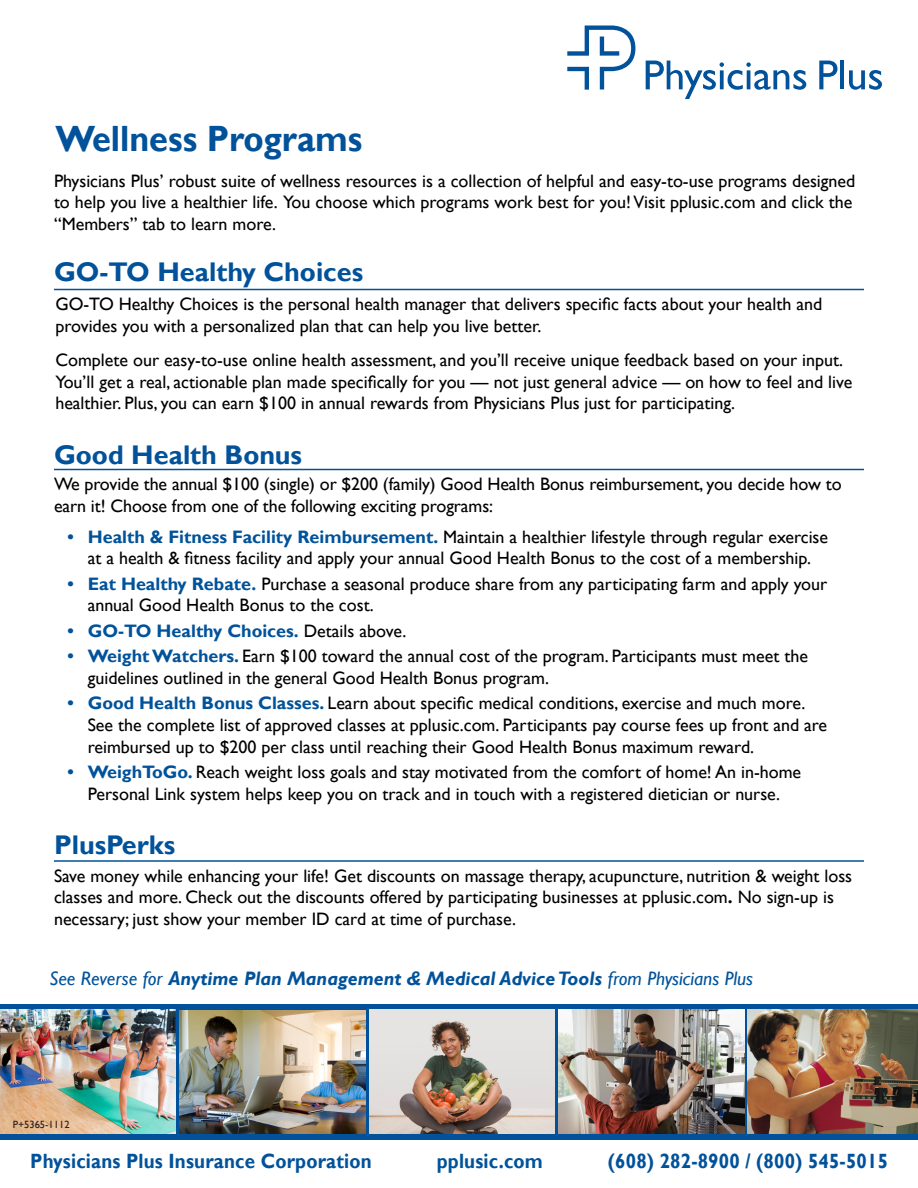
<style>
.page{position:relative;width:918px;height:1188px;background:#fff}
.page>*{position:absolute;margin:0;border:0;box-sizing:border-box;transform-origin:0 0}
.t1{font:700 36.45px "Gill Sans";color:#01529a;scale:.93 1}
.t2{font:700 27px "Gill Sans";color:#01529a}
.t3{font:700 20.7px "Gill Sans";letter-spacing:.01em;color:#01529a;scale:.91 1}
.t4{font:italic 700 19.5px "Gill Sans";color:#01529a}
.t5{font:18px/21.6px "Gill Sans";color:#000}
.t6{font:700 18px "Gill Sans";color:#01529a}
.t7{font:10.5px "Gill Sans";color:#231f20}
.s1{font-weight:700;color:#01529a}
.s2{font-weight:400;color:#000}
.s3{font-weight:700}
.s4{font-weight:400}
</style>
<div class="page">
<hr style="left:54px;top:289px;width:810px;height:1px;background:#01529a">
<hr style="left:54px;top:469px;width:810px;height:1px;background:#01529a">
<hr style="left:54px;top:860px;width:810px;height:2px;background:#01529a">
<div style="left:0;top:1004px;width:918px;height:136px;background:#01529a"></div>
<img style="left:0;top:1010px;width:176px;height:124px">
<img style="left:180px;top:1010px;width:186px;height:124px">
<img style="left:369px;top:1010px;width:186px;height:124px">
<img style="left:558px;top:1010px;width:187px;height:124px">
<img style="left:747px;top:1010px;width:171px;height:124px">
<svg style="left:646px;top:61px;width:160px;height:38px"></svg>
<svg style="left:819px;top:61px;width:18px;height:28px"></svg>
<hr style="left:840px;top:61px;width:4px;height:28px;background:#01529a">
<svg style="left:849px;top:70px;width:33px;height:20px"></svg>
<svg style="left:567px;top:26px;width:68px;height:64px"></svg>
<p class="t1" style="left:55px;top:117px;width:332px">Wellness Programs</p>
<p class="t5" style="left:54px;top:170px;width:803px">Physicians Plus’ robust suite of wellness resources is a collection of helpful and easy-to-use programs designed to help you live a healthier life. You choose which programs work best for you! Visit pplusic.com and click the “Members” tab to learn more.</p>
<p class="t2" style="left:54px;top:256px;width:311px">GO-TO Healthy Choices</p>
<p class="t5" style="left:55px;top:294px;width:768px">GO-TO Healthy Choices is the personal health manager that delivers specific facts about your health and</p>
<p class="t5" style="left:55px;top:316px;width:487px">provides you with a personalized plan that can help you live better.</p>
<p class="t5" style="left:55px;top:349px;width:798px">Complete our easy-to-use online health assessment, and you’ll receive unique feedback based on your input.<br>You’ll get a real, actionable plan made specifically for you — not just general advice — on how to feel and live healthier. Plus, you can earn $100 in annual rewards from Physicians Plus just for participating.</p>
<p class="t2" style="left:54px;top:438px;width:250px">Good Health Bonus</p>
<p class="t5" style="left:54px;top:474px;width:789px">We provide the annual $100 (single) or $200 (family) Good Health Bonus reimbursement, you decide how to earn it! Choose from one of the following exciting programs:</p>
<p class="t5" style="left:68px;top:526px;width:762px;text-align:center"><span class="s1">• Health &amp; Fitness Facility Reimbursement.</span> Maintain a healthier lifestyle through regular exercise at a health &amp; fitness facility and apply your annual Good Health Bonus to the cost of a membership.</p>
<p class="t5" style="left:88px;top:573px;width:741px;text-indent:-20px"><span class="s1">• Eat Healthy Rebate.</span> Purchase a seasonal produce share from any participating farm and apply your annual Good Health Bonus to the cost.</p>
<p class="t6" style="left:68px;top:620px;width:340px">• GO-TO Healthy Choices. <span class="s2">Details above.</span></p>
<p class="t5" style="left:88px;top:646px;width:722px;text-indent:-20px"><span class="s1">• Weight Watchers.</span> Earn $100 toward the annual cost of the program. Participants must meet the guidelines outlined in the general Good Health Bonus program.</p>
<p class="t5" style="left:88px;top:693px;width:741px;text-indent:-20px"><span class="s1">• Good Health Bonus Classes.</span> Learn about specific medical conditions, exercise and much more.<br>See the complete list of approved classes at pplusic.com. Participants pay course fees up front and are reimbursed up to $200 per class until reaching their Good Health Bonus maximum reward.</p>
<p class="t5" style="left:68px;top:762px;width:735px;text-align:center"><span class="s1">• WeighToGo.</span> Reach weight loss goals and stay motivated from the comfort of home! An in-home<br>Personal Link system helps keep you on track and in touch with a registered dietician or nurse.</p>
<p class="t2" style="left:54px;top:829px;width:123px">PlusPerks</p>
<p class="t5" style="left:54px;top:865px;width:800px">Save money while enhancing your life! Get discounts on massage therapy, acupuncture, nutrition &amp; weight loss classes and more. Check out the discounts offered by participating businesses at pplusic.com<span class="s3">.</span> No sign-up is necessary; just show your member ID card at time of purchase.</p>
<p class="t4" style="left:50px;top:967px;width:705px"><span class="s4">See Reverse for</span> Anytime Plan Management &amp; Medical Advice Tools <span class="s4">from Physicians Plus</span></p>
<p class="t7" style="left:13px;top:1118px;width:58px">P+5365-1112</p>
<p class="t3" style="left:30px;top:1149px;width:377px">Physicians Plus Insurance Corporation</p>
<p class="t3" style="left:437px;top:1149px;width:118px">pplusic.com</p>
<p class="t3" style="left:608px;top:1149px;width:309px">(608) 282-8900 / (800) 545-5015</p>
</div>
